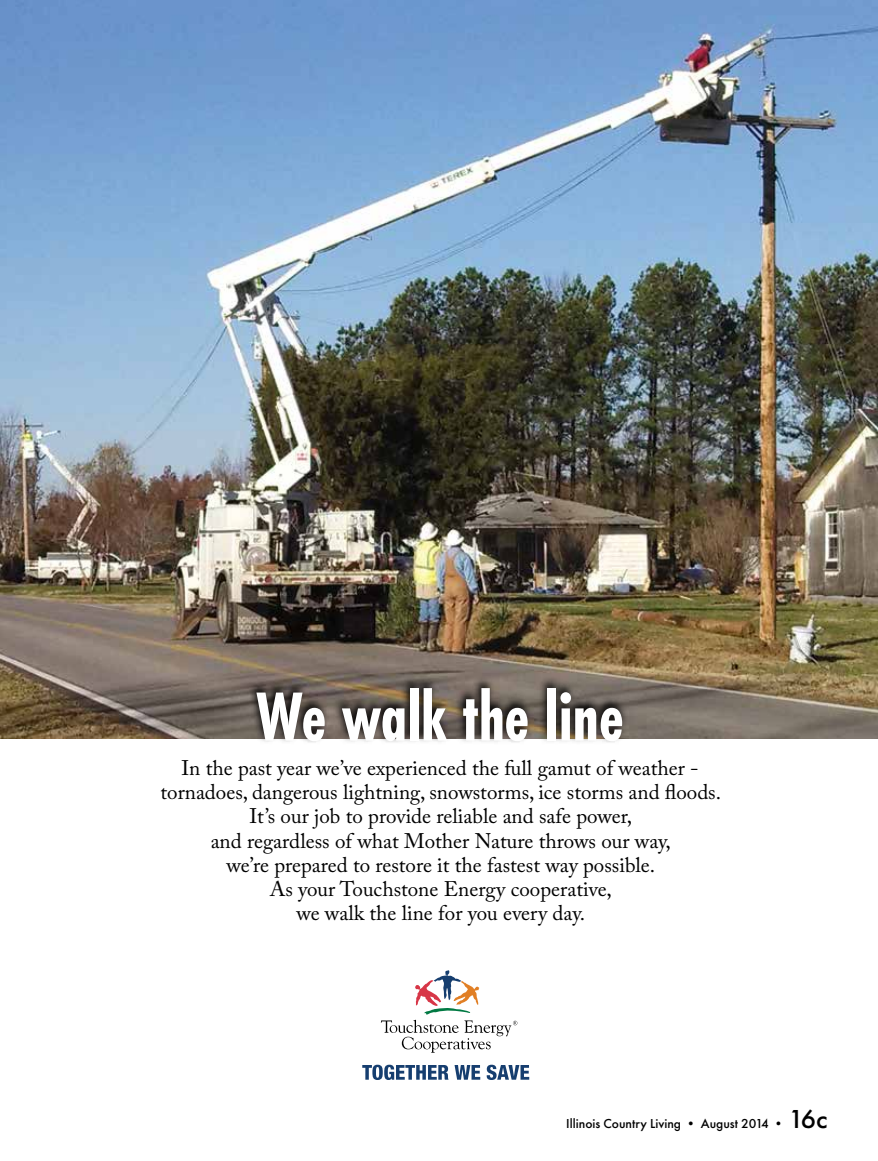
<style>
.page{position:relative;width:878px;height:1161px;background:#fff}
.page>*{position:absolute;margin:0;border:0;box-sizing:border-box;transform-origin:0 0}
.t1{font:700 72px "Futura PT Cond";color:#fff;scale:.93 1}
.t2{font:21px/24.2px "Adobe Caslon Pro";color:#000;text-align:center}
.t3{font:500 13.5px "Futura PT";color:#000}
.s1{font-size:27px}
</style>
<div class="page">
<svg style="left:362px;top:1065px;width:86px;height:15px"></svg>
<svg style="left:454px;top:1065px;width:26px;height:15px"></svg>
<svg style="left:486px;top:1065px;width:43px;height:15px"></svg>
<svg style="left:381px;top:970px;width:136px;height:83px"></svg>
<img style="left:0;top:0;width:878px;height:739px">
<svg style="left:246px;top:676px;width:382px;height:67px;background:#5d554d"></svg>
<h1 class="t1" style="left:256px;top:675px;width:397px">We walk the line</h1>
<p class="t2" style="left:160px;top:756px;width:562px">In the past year we’ve experienced the full gamut of weather - tornadoes, dangerous lightning, snowstorms, ice storms and floods.<br>It’s our job to provide reliable and safe power,<br>and regardless of what Mother Nature throws our way,<br>we’re prepared to restore it the fastest way possible.<br>As your Touchstone Energy cooperative,<br>we walk the line for you every day.</p>
<p class="t3" style="left:566px;top:1115px;width:263px">Illinois Country Living • August 2014 • <span class="s1">16c</span></p>
</div>
